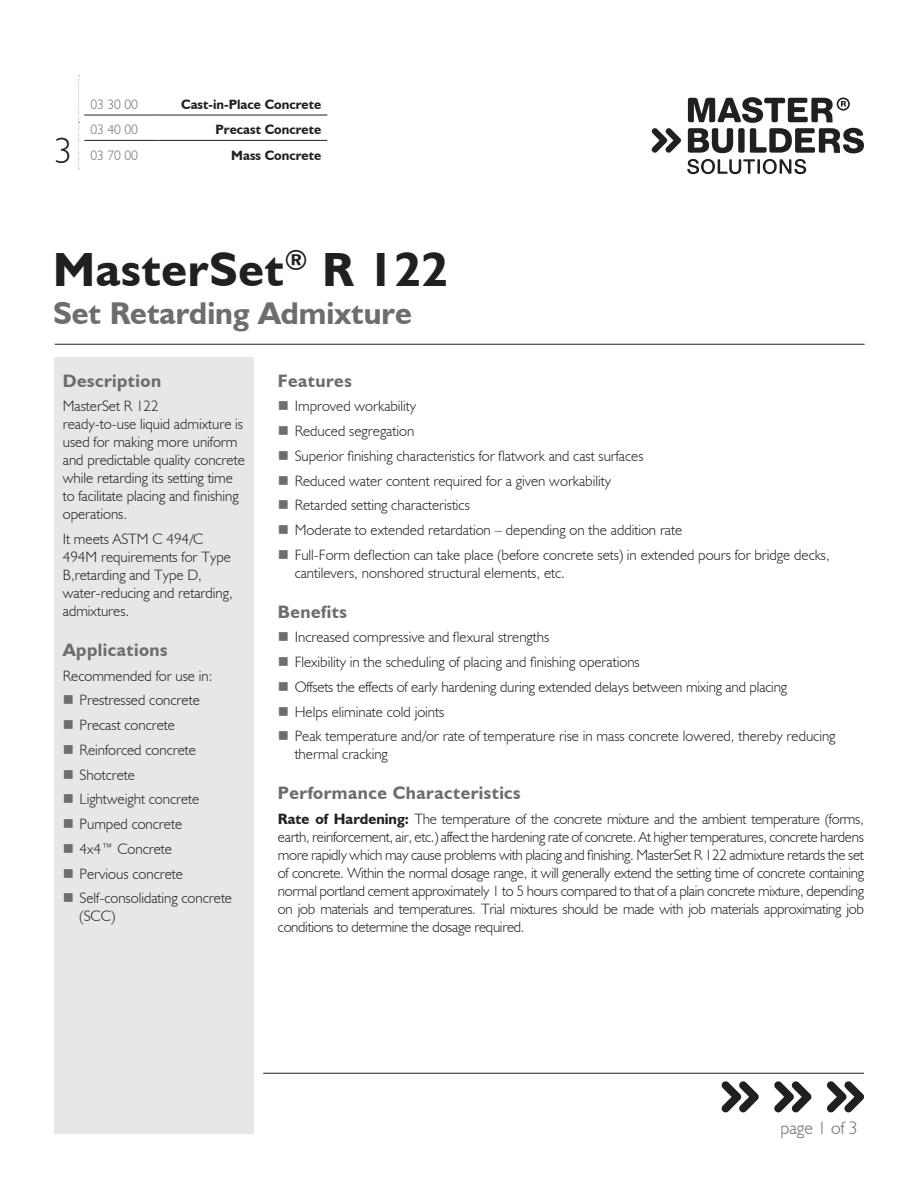
<style>
.page{position:relative;width:918px;height:1188px;background:#fff}
.page>*{position:absolute;margin:0;border:0;box-sizing:border-box;transform-origin:0 0}
.Product_Name{font:700 48px "Humanist 521 BT";letter-spacing:.015em;color:#231f20}
.Large_Numbers_-_Left{font:300 36px "Humanist 521 BT";color:#231f20}
.Gray_Descriptor_Subh{font:700 31.5px "Humanist 521 BT";color:#6c6d70}
.Section_Header{font:700 18px "Humanist 521 BT";letter-spacing:.025em;color:#6c6d70}
.t1{font:300 18px "Humanist 521 BT";color:#6c6d70}
.Body_with_BOLD_INTRO{font:300 15px/18px "Humanist 521 BT";color:#231f20}
.Pg__1_Left_Column_Bo{font:300 15px/18px "Humanist 521 BT";color:#231f20}
.Body{font:300 15px "Humanist 521 BT";color:#231f20}
.Bold_Description_-_R{font:700 13.5px "Humanist 521 BT";color:#231f20}
.Middle_Numbers_-_Gra{font:300 13.5px "Humanist 521 BT";color:#6c6d70}
.s1{font-weight:700}
</style>
<div class="page">
<hr style="left:263px;top:1073px;width:601px;height:1px;background:#231f20">
<svg style="left:687px;top:159px;width:119px;height:15px"></svg>
<svg style="left:652px;top:128px;width:29px;height:25px"></svg>
<svg style="left:688px;top:97px;width:176px;height:56px"></svg>
<svg style="left:722px;top:1081px;width:37px;height:31px"></svg>
<svg style="left:774px;top:1081px;width:37px;height:31px"></svg>
<svg style="left:827px;top:1081px;width:37px;height:31px"></svg>
<hr style="left:55px;top:344px;width:810px;height:1px;background:#231f20">
<div style="left:54px;top:358px;width:200px;height:776px;background:#e6e7e9"></div>
<svg style="left:78px;top:75px;width:2px;height:95px"></svg>
<hr style="left:84px;top:115px;width:75px;height:1px;background:#231f20">
<hr style="left:159px;top:115px;width:168px;height:1px;background:#231f20">
<hr style="left:84px;top:140px;width:75px;height:1px;background:#231f20">
<hr style="left:159px;top:140px;width:168px;height:1px;background:#231f20">
<p class="Large_Numbers_-_Left" style="left:54px;top:129px;width:20px">3</p>
<p class="Middle_Numbers_-_Gra" style="left:90px;top:96px;width:49px">03 30 00</p>
<p class="Bold_Description_-_R" style="left:181px;top:96px;width:142px">Cast-in-Place Concrete</p>
<p class="Middle_Numbers_-_Gra" style="left:90px;top:121px;width:49px">03 40 00</p>
<p class="Bold_Description_-_R" style="left:216px;top:121px;width:107px">Precast Concrete</p>
<p class="Middle_Numbers_-_Gra" style="left:90px;top:147px;width:49px">03 70 00</p>
<p class="Bold_Description_-_R" style="left:231px;top:147px;width:92px">Mass Concrete</p>
<p class="Product_Name" style="left:53px;top:240px;width:396px">MasterSet<sup>®</sup> R 122</p>
<p class="Gray_Descriptor_Subh" style="left:53px;top:294px;width:360px">Set Retarding Admixture</p>
<p class="Section_Header" style="left:63px;top:369px;width:100px">Description</p>
<p class="Pg__1_Left_Column_Bo" style="left:63px;top:397px;width:184px">MasterSet R 122<br>ready-to-use liquid admixture is used for making more uniform and predictable quality concrete while retarding its setting time to facilitate placing and finishing operations.</p>
<p class="Pg__1_Left_Column_Bo" style="left:63px;top:530px;width:171px">It meets ASTM C 494/C<br>494M requirements for Type<br>B,retarding and Type D, water-reducing and retarding, admixtures.</p>
<p class="Section_Header" style="left:63px;top:639px;width:106px">Applications</p>
<p class="Body" style="left:63px;top:666px;width:151px">Recommended for use in:</p>
<p class="Body_with_BOLD_INTRO" style="left:80px;top:691px;width:122px">Prestressed concrete</p>
<p class="Body_with_BOLD_INTRO" style="left:80px;top:716px;width:97px">Precast concrete</p>
<p class="Body_with_BOLD_INTRO" style="left:80px;top:740px;width:118px">Reinforced concrete</p>
<p class="Body_with_BOLD_INTRO" style="left:80px;top:765px;width:57px">Shotcrete</p>
<p class="Body_with_BOLD_INTRO" style="left:80px;top:790px;width:121px">Lightweight concrete</p>
<p class="Body_with_BOLD_INTRO" style="left:80px;top:815px;width:104px">Pumped concrete</p>
<p class="Body_with_BOLD_INTRO" style="left:80px;top:839px;width:94px">4x4™ Concrete</p>
<p class="Body_with_BOLD_INTRO" style="left:80px;top:864px;width:105px">Pervious concrete</p>
<p class="Body_with_BOLD_INTRO" style="left:80px;top:889px;width:154px">Self-consolidating concrete (SCC)</p>
<p class="Section_Header" style="left:278px;top:369px;width:75px">Features</p>
<p class="Body_with_BOLD_INTRO" style="left:295px;top:397px;width:123px">Improved workability</p>
<p class="Body_with_BOLD_INTRO" style="left:295px;top:422px;width:121px">Reduced segregation</p>
<p class="Body_with_BOLD_INTRO" style="left:295px;top:446px;width:350px">Superior finishing characteristics for flatwork and cast surfaces</p>
<p class="Body_with_BOLD_INTRO" style="left:295px;top:471px;width:318px">Reduced water content required for a given workability</p>
<p class="Body_with_BOLD_INTRO" style="left:295px;top:496px;width:177px">Retarded setting characteristics</p>
<p class="Body_with_BOLD_INTRO" style="left:295px;top:521px;width:389px">Moderate to extended retardation – depending on the addition rate</p>
<p class="Body_with_BOLD_INTRO" style="left:295px;top:545px;width:537px">Full-Form deflection can take place (before concrete sets) in extended pours for bridge decks, cantilevers, nonshored structural elements, etc.</p>
<p class="Section_Header" style="left:278px;top:600px;width:70px">Benefits</p>
<p class="Body_with_BOLD_INTRO" style="left:295px;top:628px;width:256px">Increased compressive and flexural strengths</p>
<p class="Body_with_BOLD_INTRO" style="left:295px;top:653px;width:347px">Flexibility in the scheduling of placing and finishing operations</p>
<p class="Body_with_BOLD_INTRO" style="left:295px;top:677px;width:494px">Offsets the effects of early hardening during extended delays between mixing and placing</p>
<p class="Body_with_BOLD_INTRO" style="left:295px;top:702px;width:151px">Helps eliminate cold joints</p>
<p class="Body_with_BOLD_INTRO" style="left:295px;top:727px;width:542px">Peak temperature and/or rate of temperature rise in mass concrete lowered, thereby reducing thermal cracking</p>
<p class="Section_Header" style="left:278px;top:782px;width:244px">Performance Characteristics</p>
<p class="Body_with_BOLD_INTRO" style="left:278px;top:809px;width:588px;text-align:justify"><span class="s1">Rate of Hardening:</span> The temperature of the concrete mixture and the ambient temperature (forms, earth, reinforcement, air, etc.) affect the hardening rate of concrete. At higher temperatures, concrete hardens more rapidly which may cause problems with placing and finishing. MasterSet R 122 admixture retards the set of concrete. Within the normal dosage range, it will generally extend the setting time of concrete containing normal portland cement approximately 1 to 5 hours compared to that of a plain concrete mixture, depending on job materials and temperatures. Trial mixtures should be made with job materials approximating job conditions to determine the dosage required.</p>
<p class="t1" style="left:781px;top:1117px;width:79px">page 1 of 3</p>
</div>
